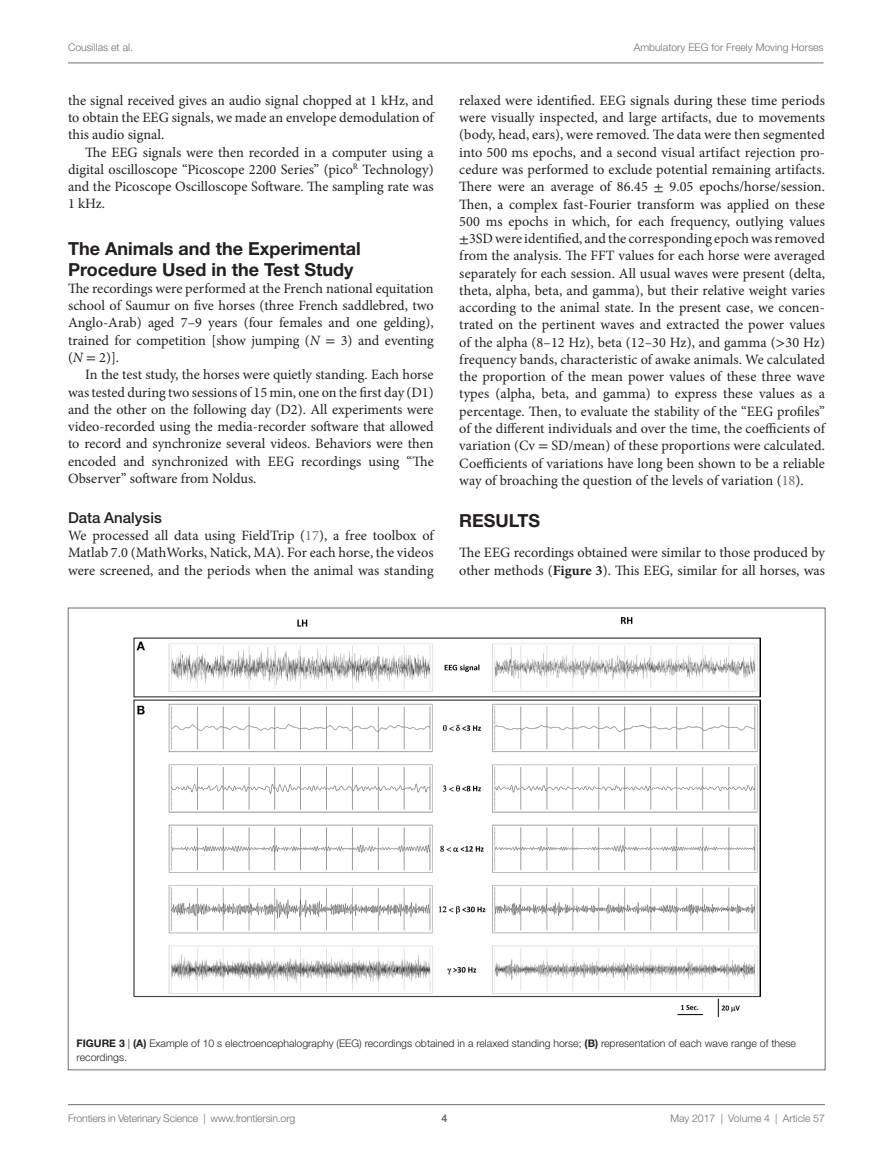
<style>
.page{position:relative;width:893px;height:1170px;background:#fff}
.page>*{position:absolute;margin:0;border:0;box-sizing:border-box;transform-origin:0 0}
.t1{font:700 18px/21px "Helvetica Neue LT Std";color:#231f20}
.t2{font:500 15px "Helvetica Neue LT Std";color:#231f20}
.t3{font:14.25px/17.2px "Minion Pro";color:#231f20;text-align:justify}
.t4{font:300 10.5px/14.2px "Helvetica Neue LT Std";color:#231f20}
.t5{font:300 10.5px "Helvetica Neue LT Std";color:#6c6d70}
.t6{font:700 10.5px "Helvetica Neue LT Std";color:#6c6d70}
.s1{font-style:italic}
.s2{font-family:"STIX General"}
.s3{color:#6c6d70}
.s4{font-weight:700}
</style>
<div class="page">
<img style="left:133px;top:617px;width:627px;height:400px">
<hr style="left:68px;top:63px;width:756px;height:1px;background:#6c6d70">
<hr style="left:68px;top:1104px;width:757px;height:1px;background:#6c6d70">
<p class="t5" style="left:68px;top:41px;width:66px">Cousillas et al.</p>
<p class="t5" style="left:634px;top:41px;width:191px">Ambulatory EEG for Freely Moving Horses</p>
<p class="t3" style="left:68px;top:92px;width:367px">the signal received gives an audio signal chopped at 1 kHz, and to obtain the EEG signals, we made an envelope demodulation of this audio signal.</p>
<p class="t3" style="left:68px;top:144px;width:367px;text-indent:17px">The EEG signals were then recorded in a computer using a digital oscilloscope “Picoscope 2200 Series” (pico<sup>R</sup> Technology) and the Picoscope Oscilloscope Software. The sampling rate was 1 kHz.</p>
<p class="t1" style="left:68px;top:237px;width:294px">The Animals and the Experimental<br>Procedure Used in the Test Study</p>
<p class="t3" style="left:68px;top:280px;width:367px">The recordings were performed at the French national equitation school of Saumur on five horses (three French saddlebred, two Anglo-Arab) aged 7–9 years (four females and one gelding), trained for competition [show jumping (<span class="s1">N</span> <span class="s2">=</span> 3) and eventing (<span class="s1">N</span> <span class="s2">=</span> 2)].</p>
<p class="t3" style="left:68px;top:366px;width:367px;text-indent:17px">In the test study, the horses were quietly standing. Each horse was tested during two sessions of 15 min, one on the first day (D1) and the other on the following day (D2). All experiments were video-recorded using the media-recorder software that allowed to record and synchronize several videos. Behaviors were then encoded and synchronized with EEG recordings using “The Observer” software from Noldus.</p>
<p class="t2" style="left:68px;top:508px;width:95px">Data Analysis</p>
<p class="t3" style="left:68px;top:527px;width:367px">We processed all data using FieldTrip (<span class="s3">17</span>), a free toolbox of Matlab 7.0 (MathWorks, Natick, MA). For each horse, the videos were screened, and the periods when the animal was standing</p>
<p class="t3" style="left:459px;top:92px;width:367px">relaxed were identified. EEG signals during these time periods were visually inspected, and large artifacts, due to movements (body, head, ears), were removed. The data were then segmented into 500 ms epochs, and a second visual artifact rejection pro&shy;cedure was performed to exclude potential remaining artifacts.<br>There were an average of 86.45 <span class="s2">±</span> 9.05 epochs/horse/session.<br>Then, a complex fast-Fourier transform was applied on these 500 ms epochs in which, for each frequency, outlying values <span class="s2">±</span>3SD were identified, and the corresponding epoch was removed from the analysis. The FFT values for each horse were averaged separately for each session. All usual waves were present (delta, theta, alpha, beta, and gamma), but their relative weight varies according to the animal state. In the present case, we concen&shy;trated on the pertinent waves and extracted the power values of the alpha (8–12 Hz), beta (12–30 Hz), and gamma (<span class="s2">&gt;</span>30 Hz) frequency bands, characteristic of awake animals. We calculated the proportion of the mean power values of these three wave types (alpha, beta, and gamma) to express these values as a percentage. Then, to evaluate the stability of the “EEG profiles” of the different individuals and over the time, the coefficients of variation (Cv <span class="s2">=</span> SD/mean) of these proportions were calculated.<br>Coefficients of variations have long been shown to be a reliable way of broaching the question of the levels of variation (<span class="s3">18</span>).</p>
<p class="t1" style="left:459px;top:510px;width:83px">RESULTS</p>
<p class="t3" style="left:459px;top:544px;width:367px">The EEG recordings obtained were similar to those produced by other methods (<span class="s4">Figure 3</span>). This EEG, similar for all horses, was</p>
<p class="t4" style="left:77px;top:1035px;width:721px"><span class="s4">Figur e 3</span> | <span class="s4">(A)</span> Example of 10 s electroencephalography (EEG) recordings obtained in a relaxed standing horse; <span class="s4">(B)</span> representation of each wave range of these recordings.</p>
<p class="t5" style="left:68px;top:1111px;width:229px">Frontiers in Veterinary Science | www.frontiersin.org</p>
<p class="t5" style="left:670px;top:1111px;width:156px">May 2017 | Volume 4 | Article 57</p>
<p class="t6" style="left:441px;top:1111px;width:7px">4</p>
</div>
